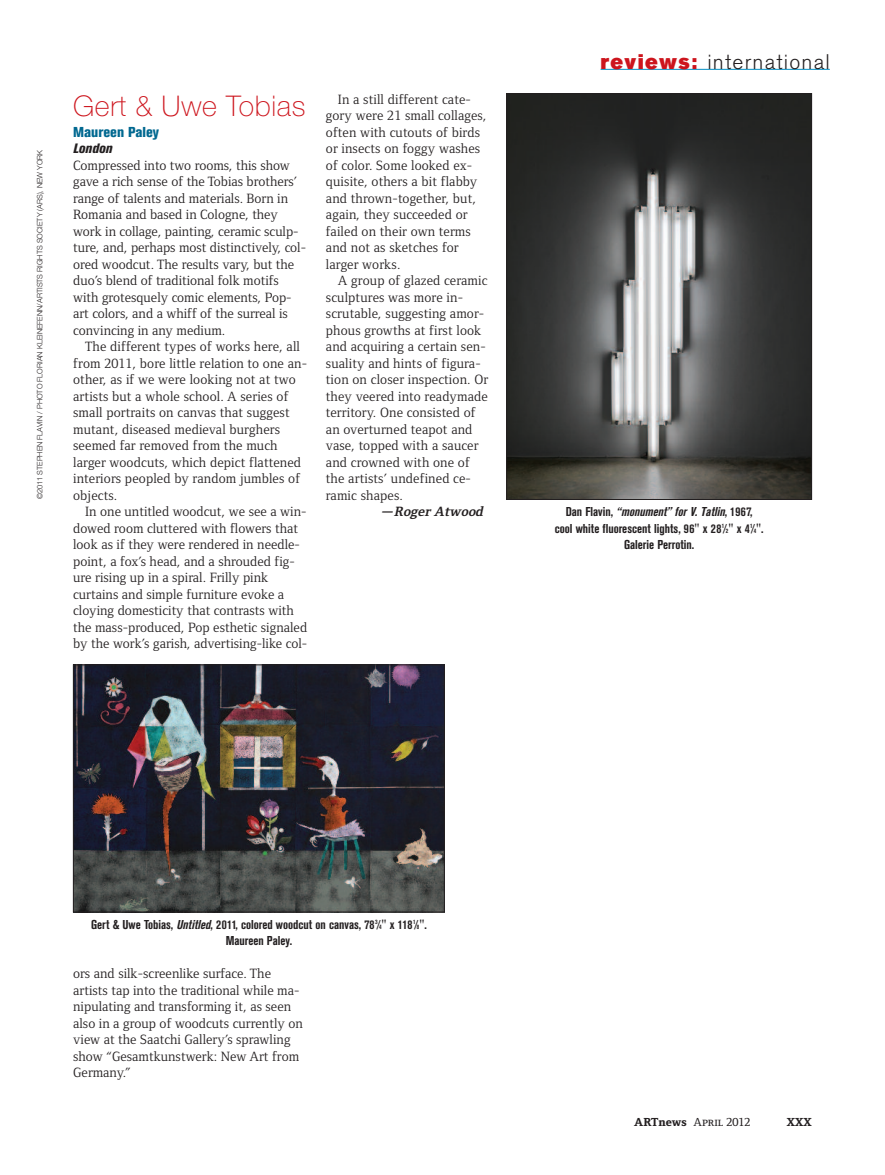
<style>
.page{position:relative;width:885px;height:1175px;background:#fff}
.page>*{position:absolute;margin:0;border:0;box-sizing:border-box;transform-origin:0 0}
.t1{font:100 28.5px "Helvetica Neue";letter-spacing:.02em;color:#cd151d}
.t2{font:300 21px "Akzidenz Grotesk BE";letter-spacing:.06em;color:#231f20}
.t3{font:800 condensed 14.25px "Akzidenz Grotesk BE";color:#006890}
.t4{font:13.8px/16.5px "Foundry Form Serif";color:#231f20}
.t5{font:italic 700 13.8px "Foundry Form Serif";color:#231f20}
.t6{font:italic 800 condensed 13.5px "Akzidenz Grotesk BE";color:#231f20}
.t7{font:700 condensed 12.75px/16.5px "Akzidenz Grotesk BE";color:#231f20;text-align:center}
.t8{font:800 12px "Foundry Form Serif";color:#231f20}
.t9{font:300 7.5px "Helvetica Neue";color:#231f20}
.s1{font-family:"Akzidenz Grotesk BE Super";font-weight:400;color:#cd151d}
.s2{font-style:italic}
.s3{font-size:6.3px}
.s4{font-family:"Foundry Form Serif Medium SC";font-weight:400}
.s5{font-weight:500}
</style>
<div class="page">
<hr style="left:600px;top:69px;width:229px;height:1px;background:#0490c5">
<img style="left:75px;top:666px;width:367px;height:244px">
<div style="left:73px;top:664px;width:371px;height:248px;border:1px solid #231f20"></div>
<img style="left:508px;top:95px;width:301px;height:402px">
<div style="left:506px;top:93px;width:305px;height:406px;border:1px solid #231f20"></div>
<p class="t9" style="left:37px;top:499px;width:351px;rotate:-90deg">©2011 STEPHEN FLAVIN / PHOTO FLORIAN KLEINEFENN/ARTISTS RIGHTS SOCIETY (ARS), NEW YORK</p>
<h1 class="t1" style="left:73px;top:95px;width:234px">Gert &amp; Uwe Tobias</h1>
<p class="t3" style="left:73px;top:126px;width:87px">Maureen Paley</p>
<p class="t6" style="left:73px;top:143px;width:41px">London</p>
<p class="t4" style="left:73px;top:156px;width:234px">Compressed into two rooms, this show gave a rich sense of the Tobias brothers’ range of talents and materials. Born in Romania and based in Cologne, they work in collage, painting, ceramic sculp&shy;ture, and, perhaps most distinctively, col&shy;ored woodcut. The results vary, but the duo’s blend of traditional folk motifs with grotesquely comic elements, Pop&shy;art colors, and a whiff of the surreal is convincing in any medium.</p>
<p class="t4" style="left:73px;top:338px;width:235px;text-indent:12px">The different types of works here, all from 2011, bore little relation to one an&shy;other, as if we were looking not at two artists but a whole school. A series of small portraits on canvas that suggest mutant, diseased medieval burghers seemed far removed from the much larger woodcuts, which depict flattened interiors peopled by random jumbles of objects.</p>
<p class="t4" style="left:73px;top:503px;width:235px;text-indent:12px">In one untitled woodcut, we see a win&shy;dowed room cluttered with flowers that look as if they were rendered in needle&shy;point, a fox’s head, and a shrouded fig&shy;ure rising up in a spiral. Frilly pink curtains and simple furniture evoke a cloying domesticity that contrasts with the mass-produced, Pop esthetic signaled by the work’s garish, advertising-like col-</p>
<p class="t4" style="left:326px;top:90px;width:162px;text-indent:12px">In a still different cate&shy;gory were 21 small collages, often with cutouts of birds or insects on foggy washes of color. Some looked ex&shy;quisite, others a bit flabby and thrown-together, but, again, they succeeded or failed on their own terms and not as sketches for larger works.</p>
<p class="t4" style="left:326px;top:272px;width:164px;text-indent:12px">A group of glazed ceramic sculptures was more in&shy;scrutable, suggesting amor&shy;phous growths at first look and acquiring a certain sen&shy;suality and hints of figura&shy;tion on closer inspection. Or they veered into readymade territory. One consisted of an overturned teapot and vase, topped with a saucer and crowned with one of the artists’ undefined ce&shy;ramic shapes.</p>
<p class="t5" style="left:380px;top:503px;width:105px">—Roger Atwood</p>
<h2 class="t2" style="left:600px;top:53px;width:231px"><span class="s1">reviews:</span> international</h2>
<p class="t7" style="left:554px;top:504px;width:210px">Dan Flavin, <span class="s2">“monument”forV.Tatlin</span>, 1967,<br>cool white fluorescent lights, 96" x 28<sup>1</sup>⁄<span class="s3">2</span>" x 4<sup>1</sup>⁄<span class="s3">4</span>".<br>Galerie Perrotin.</p>
<p class="t7" style="left:91px;top:917px;width:337px">Gert &amp; Uwe Tobias, <span class="s2">Untitled</span>, 2011, colored woodcut on canvas, 78<sup>3</sup>⁄<span class="s3">4</span>" x 118<sup>1</sup>⁄<span class="s3">8</span>".<br>Maureen Paley.</p>
<p class="t4" style="left:73px;top:965px;width:231px">ors and silk-screenlike surface. The artists tap into the traditional while ma&shy;nipulating and transforming it, as seen also in a group of woodcuts currently on view at the Saatchi Gallery’s sprawling show “Gesamtkunstwerk: New Art from Germany.”</p>
<p class="t8" style="left:634px;top:1114px;width:118px">ARTnews <span class="s4">April</span> <span class="s5">2012</span></p>
<p class="t8" style="left:786px;top:1114px;width:26px">XXX</p>
</div>
